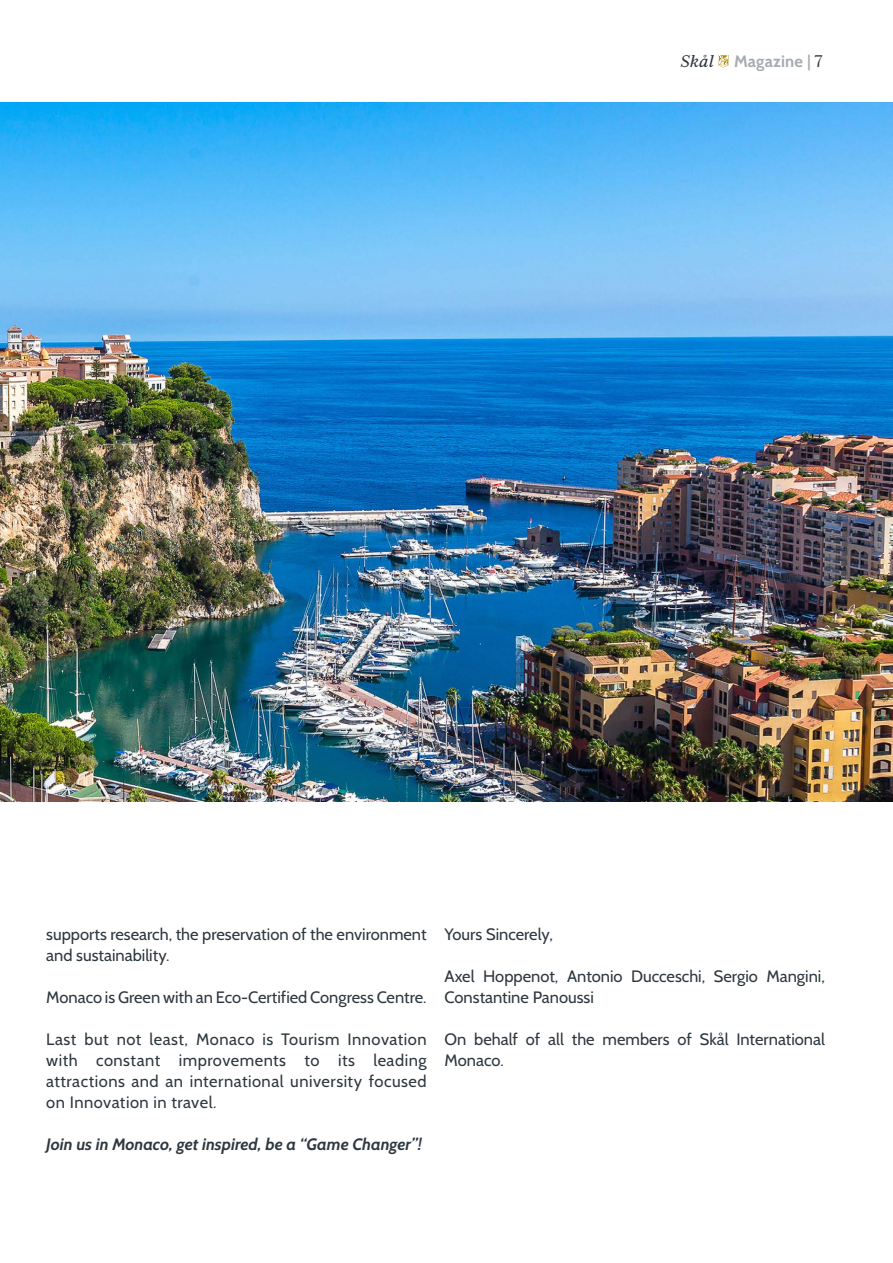
<style>
.page{position:relative;width:893px;height:1263px;background:#fff}
.page>*{position:absolute;margin:0;border:0;box-sizing:border-box;transform-origin:0 0}
.t1{font:16.5px/21px "Cabin";color:#2d383f}
.t2{font:italic 700 16.5px "Cabin";color:#2d383f}
.t3{font:700 16.5px "Cabin";letter-spacing:.01em;color:#a6acb0}
.s1{font-family:"Serif 6 Beta";font-weight:400;font-style:italic;color:#2d383f}
.s2{font-family:"Serif 12 Beta";font-weight:400;color:#2d383f}
</style>
<div class="page">
<svg style="left:718px;top:55px;width:11px;height:12px"></svg>
<img style="left:0;top:102px;width:893px;height:699px">
<p class="t3" style="left:680px;top:51px;width:144px"><span class="s1">Skål</span> Magazine | <span class="s2">7</span></p>
<p class="t1" style="left:46px;top:924px;width:382px">supports research, the preservation of the environment and sustainability.</p>
<p class="t1" style="left:46px;top:987px;width:382px">Monaco is Green with an Eco-Certified Congress Centre.</p>
<p class="t1" style="left:46px;top:1029px;width:382px;text-align:justify">Last but not least, Monaco is Tourism Innovation with constant improvements to its leading attractions and an international university focused on Innovation in travel.</p>
<p class="t2" style="left:46px;top:1135px;width:377px">Join us in Monaco, get inspired, be a “Game Changer”!</p>
<p class="t1" style="left:445px;top:924px;width:110px">Yours Sincerely,</p>
<p class="t1" style="left:445px;top:966px;width:382px">Axel Hoppenot, Antonio Ducceschi, Sergio Mangini,<br>Constantine Panoussi</p>
<p class="t1" style="left:445px;top:1029px;width:382px">On behalf of all the members of Skål International<br>Monaco.</p>
</div>
